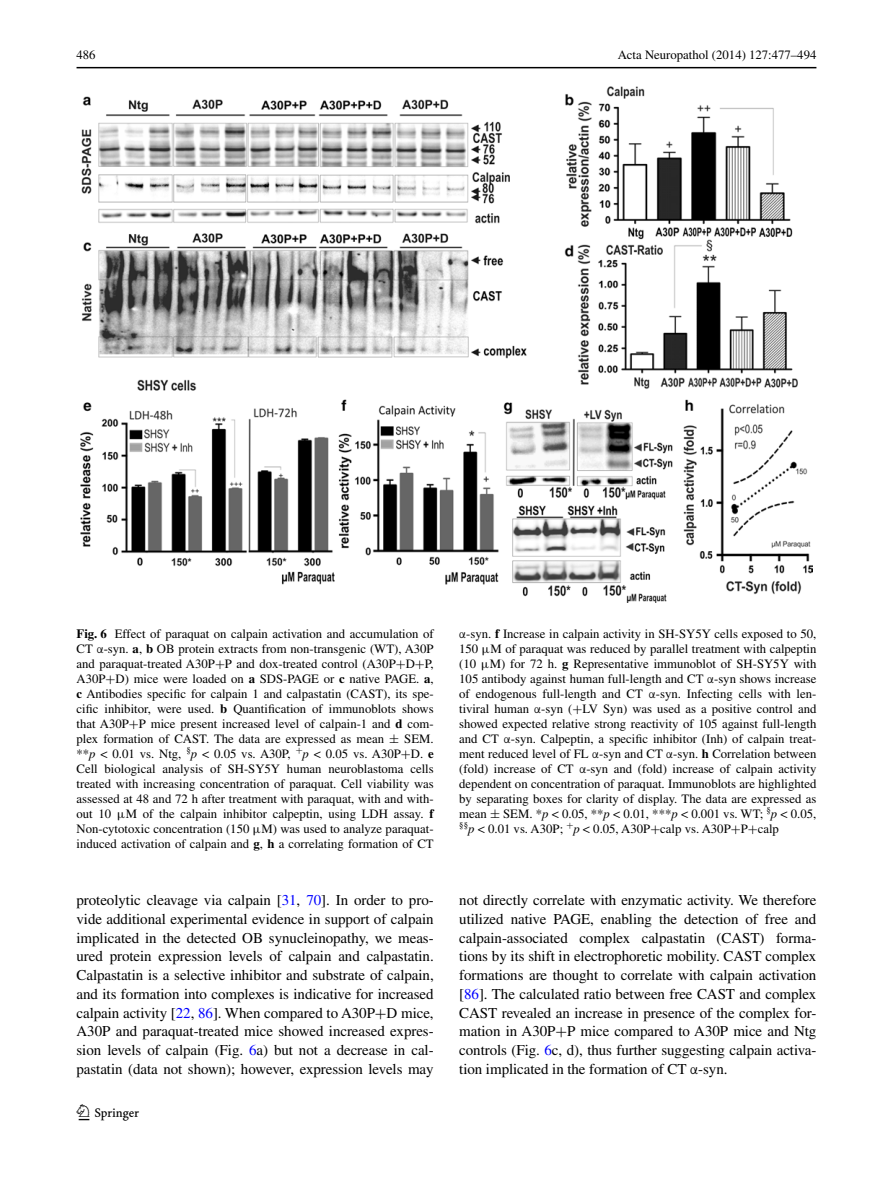
<style>
.page{position:relative;width:893px;height:1187px;background:#fff}
.page>*{position:absolute;margin:0;border:0;box-sizing:border-box;transform-origin:0 0}
.t1{font:22.5px "Springnew";color:#000}
.t2{font:15px/18.8px "Times";letter-spacing:-.005em;color:#000;text-align:justify}
.t3{font:12.75px/15px "Times";color:#000;text-align:justify}
.s1{font-weight:700}
.s2{font-family:"MTGU"}
.s3{font-family:"MTSY"}
.s4{font-style:italic}
.s5{color:#00f}
</style>
<div class="page">
<hr style="left:77px;top:67px;width:739px;height:1px;background:#000">
<img style="left:81px;top:87px;width:731px;height:515px">
<p class="t3" style="left:77px;top:48px;width:21px">486</p>
<p class="t3" style="left:618px;top:48px;width:200px">Acta Neuropathol (2014) 127:477–494</p>
<p class="t3" style="left:77px;top:625px;width:359px"><span class="s1">Fig. 6</span> Effect of paraquat on calpain activation and accumulation of CT <span class="s2">α</span>-syn. <span class="s1">a</span>, <span class="s1">b</span> OB protein extracts from non-transgenic (WT), A30P and paraquat-treated A30P<span class="s3">+</span>P and dox-treated control (A30P<span class="s3">+</span>D<span class="s3">+</span>P, A30P<span class="s3">+</span>D) mice were loaded on <span class="s1">a</span> SDS-PAGE or <span class="s1">c</span> native PAGE . <span class="s1">a</span>, <span class="s1">c</span> Antibodies specific for calpain 1 and calpastatin (CAST), its spe&shy;cific inhibitor, were used. <span class="s1">b</span> Quantification of immunoblots shows that A30P<span class="s3">+</span>P mice present increased level of calpain-1 and <span class="s1">d</span> com&shy;plex formation of CAST. The data are expressed as mean <span class="s3">±</span> SEM. **<span class="s4">p</span> &lt; 0.01 vs. Ntg, <sup>§</sup><span class="s4">p</span> &lt; 0.05 vs. A30P, <sup>+</sup><span class="s4">p</span> &lt; 0.05 vs. A30P<span class="s3">+</span>D. <span class="s1">e </span>Cell biological analysis of SH-SY5Y human neuroblastoma cells treated with increasing concentration of paraquat. Cell viability was assessed at 48 and 72 h after treatment with paraquat, with and with&shy;out 10 <span class="s2">μ</span>M of the calpain inhibitor calpeptin, using LDH assay. <span class="s1">f </span>Non-cytotoxic concentration (150 <span class="s2">μ</span>M) was used to analyze paraquat&shy;induced activation of calpain and <span class="s1">g</span>, <span class="s1">h</span> a correlating formation of CT</p>
<p class="t3" style="left:459px;top:625px;width:359px"><span class="s2">α</span>-syn. <span class="s1">f</span> Increase in calpain activity in SH-SY5Y cells exposed to 50, 150 <span class="s2">μ</span>M of paraquat was reduced by parallel treatment with calpeptin (10 <span class="s2">μ</span>M) for 72 h. <span class="s1">g</span> Representative immunoblot of SH-SY5Y with 105 antibody against human full-length and CT <span class="s2">α</span>-syn shows increase of endogenous full-length and CT <span class="s2">α</span>-syn. Infecting cells with len&shy;tiviral human <span class="s2">α</span>-syn (<span class="s3">+</span>LV Syn) was used as a positive control and showed expected relative strong reactivity of 105 against full-length and CT <span class="s2">α</span>-syn. Calpeptin, a specific inhibitor (Inh) of calpain treat&shy;ment reduced level of FL <span class="s2">α</span>-syn and CT <span class="s2">α</span>-syn. <span class="s1">h</span> Correlation between (fold) increase of CT <span class="s2">α</span>-syn and (fold) increase of calpain activity dependent on concentration of paraquat. Immunoblots are highlighted by separating boxes for clarity of display. The data are expressed as mean <span class="s3">±</span> SEM. *<span class="s4">p</span> &lt; 0.05, **<span class="s4">p</span> &lt; 0.01, ***<span class="s4">p</span> &lt; 0.001 vs. WT; <sup>§</sup><span class="s4">p</span> &lt; 0.05, <sup>§§</sup><span class="s4">p</span> &lt; 0.01 vs. A30P; <sup>+</sup><span class="s4">p</span> &lt; 0.05, A30P<span class="s3">+</span>calp vs. A30P<span class="s3">+</span>P<span class="s3">+</span>calp</p>
<p class="t2" style="left:77px;top:890px;width:359px">proteolytic cleavage via calpain [<span class="s5">31</span>, <span class="s5">70</span>]. In order to pro&shy;vide additional experimental evidence in support of calpain implicated in the detected OB synucleinopathy, we meas&shy;ured protein expression levels of calpain and calpastatin.<br>Calpastatin is a selective inhibitor and substrate of calpain, and its formation into complexes is indicative for increased calpain activity [<span class="s5">22</span>, <span class="s5">86</span>]. When compared to A30P<span class="s3">+</span>D mice, A30P and paraquat-treated mice showed increased expres&shy;sion levels of calpain (Fig. <span class="s5">6</span>a) but not a decrease in cal&shy;pastatin (data not shown); however, expression levels may</p>
<p class="t2" style="left:459px;top:890px;width:359px">not directly correlate with enzymatic activity. We therefore utilized native PAGE , enabling the detection of free and calpain-associated complex calpastatin (CAST) forma&shy;tions by its shift in electrophoretic mobility. CAST complex formations are thought to correlate with calpain activation [<span class="s5">86</span>]. The calculated ratio between free CAST and complex CAST revealed an increase in presence of the complex for&shy;mation in A30P<span class="s3">+</span>P mice compared to A30P mice and Ntg controls (Fig. <span class="s5">6</span>c, d), thus further suggesting calpain activa&shy;tion implicated in the formation of CT <span class="s2">α</span>-syn.</p>
<h1 class="t1" style="left:79px;top:1104px;width:62px">1 3</h1>
</div>
